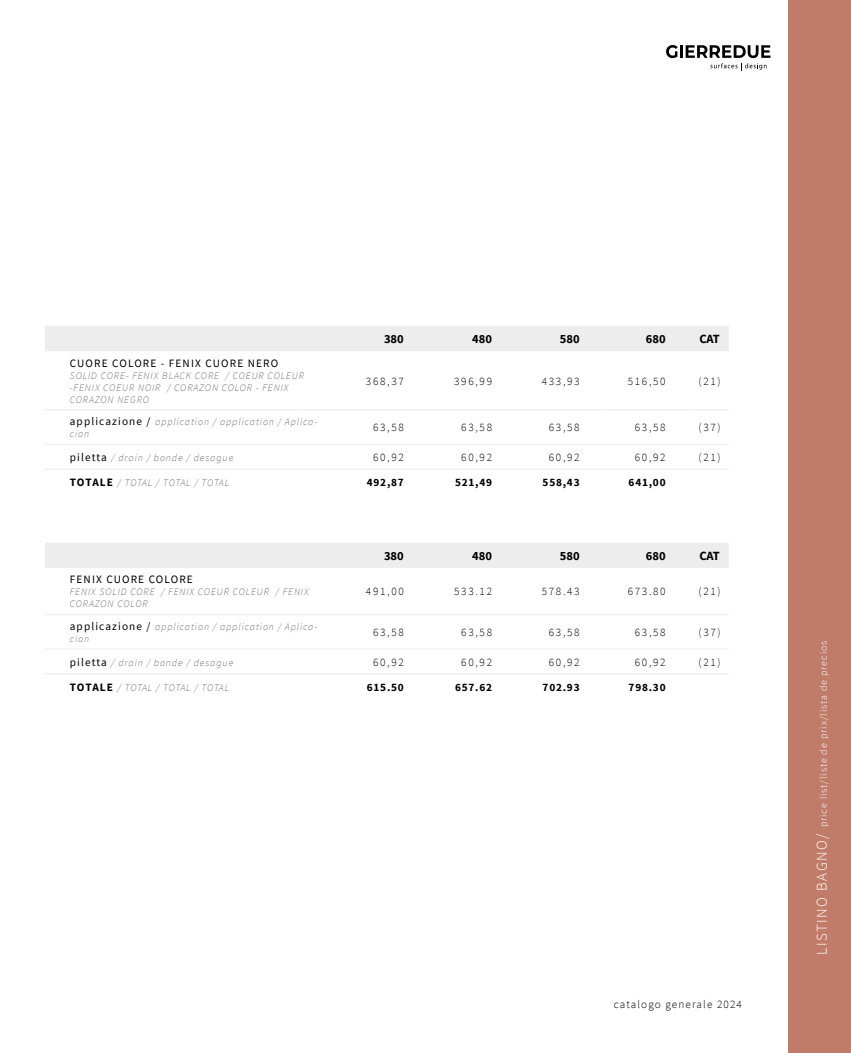
<style>
.page{position:relative;width:851px;height:1053px;background:#fff}
.page>*{position:absolute;margin:0;border:0;box-sizing:border-box;transform-origin:0 0}
.t1{font:700 12.5px "Source Sans Pro";color:#000}
.t2{font:300 11.25px "Source Sans Pro";letter-spacing:.15em;color:#000}
.t3{font:700 11.25px "Source Sans Pro";letter-spacing:.07em;color:#000}
.t4{font:11.25px "Source Sans Pro";letter-spacing:.1em;color:#000}
.t5{font:300 11.25px "Source Sans Pro";letter-spacing:.1em;color:#000}
.t6{font:italic 300 10px/12px "Source Sans Pro";letter-spacing:.09em;color:#706f6f}
.t7{font:300 10px "Source Sans Pro";letter-spacing:.1em;color:#fff}
.t8{font:italic 300 10px "Source Sans Pro";letter-spacing:.065em;color:#706f6f}
.s1{font-weight:400;font-style:normal;font-size:11.25px;color:#000}
.s2{font-weight:700;font-style:normal;font-size:11.25px;color:#000}
.s3{font-size:15px}
</style>
<div class="page">
<div style="left:788px;top:0;width:62px;height:1052px;background:#c07c69"></div>
<div style="left:45px;top:326px;width:683px;height:25px;background:#ededed"></div>
<hr style="left:45px;top:468px;width:257px;height:2px;background:#ededed">
<hr style="left:302px;top:468px;width:31px;height:2px;background:#ededed">
<hr style="left:333px;top:468px;width:95px;height:2px;background:#ededed">
<hr style="left:428px;top:468px;width:89px;height:2px;background:#ededed">
<hr style="left:517px;top:468px;width:87px;height:2px;background:#ededed">
<hr style="left:604px;top:468px;width:86px;height:2px;background:#ededed">
<hr style="left:690px;top:468px;width:38px;height:2px;background:#ededed">
<hr style="left:517px;top:409px;width:87px;height:1px;background:#ededed">
<hr style="left:604px;top:409px;width:86px;height:1px;background:#ededed">
<hr style="left:690px;top:409px;width:38px;height:1px;background:#ededed">
<hr style="left:517px;top:444px;width:87px;height:1px;background:#ededed">
<hr style="left:604px;top:444px;width:86px;height:1px;background:#ededed">
<hr style="left:690px;top:444px;width:38px;height:1px;background:#ededed">
<hr style="left:45px;top:409px;width:257px;height:1px;background:#ededed">
<hr style="left:302px;top:409px;width:31px;height:1px;background:#ededed">
<hr style="left:333px;top:409px;width:95px;height:1px;background:#ededed">
<hr style="left:428px;top:409px;width:89px;height:1px;background:#ededed">
<hr style="left:45px;top:444px;width:257px;height:1px;background:#ededed">
<hr style="left:302px;top:444px;width:31px;height:1px;background:#ededed">
<hr style="left:333px;top:444px;width:95px;height:1px;background:#ededed">
<hr style="left:428px;top:444px;width:89px;height:1px;background:#ededed">
<div style="left:45px;top:543px;width:683px;height:25px;background:#ededed"></div>
<hr style="left:45px;top:673px;width:257px;height:1px;background:#ededed">
<hr style="left:302px;top:673px;width:31px;height:1px;background:#ededed">
<hr style="left:333px;top:673px;width:95px;height:1px;background:#ededed">
<hr style="left:428px;top:673px;width:89px;height:1px;background:#ededed">
<hr style="left:517px;top:673px;width:87px;height:1px;background:#ededed">
<hr style="left:604px;top:673px;width:86px;height:1px;background:#ededed">
<hr style="left:690px;top:673px;width:38px;height:1px;background:#ededed">
<hr style="left:517px;top:614px;width:87px;height:1px;background:#ededed">
<hr style="left:604px;top:614px;width:86px;height:1px;background:#ededed">
<hr style="left:690px;top:614px;width:38px;height:1px;background:#ededed">
<hr style="left:517px;top:648px;width:87px;height:1px;background:#ededed">
<hr style="left:604px;top:648px;width:86px;height:1px;background:#ededed">
<hr style="left:690px;top:648px;width:38px;height:1px;background:#ededed">
<hr style="left:45px;top:614px;width:257px;height:1px;background:#ededed">
<hr style="left:302px;top:614px;width:31px;height:1px;background:#ededed">
<hr style="left:333px;top:614px;width:95px;height:1px;background:#ededed">
<hr style="left:428px;top:614px;width:89px;height:1px;background:#ededed">
<hr style="left:45px;top:648px;width:257px;height:1px;background:#ededed">
<hr style="left:302px;top:648px;width:31px;height:1px;background:#ededed">
<hr style="left:333px;top:648px;width:95px;height:1px;background:#ededed">
<hr style="left:428px;top:648px;width:89px;height:1px;background:#ededed">
<svg style="left:666px;top:45px;width:104px;height:25px"></svg>
<p class="t1" style="left:384px;top:330px;width:21px">380</p>
<p class="t1" style="left:472px;top:330px;width:21px">480</p>
<p class="t1" style="left:559px;top:330px;width:21px">580</p>
<p class="t1" style="left:645px;top:330px;width:21px">680</p>
<p class="t1" style="left:699px;top:330px;width:22px">CAT</p>
<p class="t4" style="left:70px;top:356px;width:210px">CUORE COLORE - FENIX CUORE NERO</p>
<p class="t6" style="left:70px;top:369px;width:236px">SOLID CORE- FENIX BLACK CORE / COEUR COLEUR -FENIX COEUR NOIR / CORAZON COLOR - FENIX<br>CORAZON NEGRO</p>
<p class="t2" style="left:366px;top:374px;width:39px">368,37</p>
<p class="t2" style="left:454px;top:374px;width:39px">396,99</p>
<p class="t2" style="left:541px;top:374px;width:39px">433,93</p>
<p class="t2" style="left:627px;top:374px;width:39px">516,50</p>
<p class="t2" style="left:698px;top:374px;width:24px">(21)</p>
<p class="t6" style="left:70px;top:416px;width:249px"><span class="s1">applicazione /</span> application / application / Aplica&shy;cion</p>
<p class="t2" style="left:373px;top:420px;width:32px">63,58</p>
<p class="t2" style="left:461px;top:420px;width:32px">63,58</p>
<p class="t2" style="left:548px;top:420px;width:32px">63,58</p>
<p class="t2" style="left:634px;top:420px;width:32px">63,58</p>
<p class="t2" style="left:698px;top:420px;width:24px">(37)</p>
<p class="t6" style="left:70px;top:451px;width:165px"><span class="s1">piletta</span> / drain / bonde / desague</p>
<p class="t2" style="left:373px;top:450px;width:32px">60,92</p>
<p class="t2" style="left:461px;top:450px;width:32px">60,92</p>
<p class="t2" style="left:548px;top:450px;width:32px">60,92</p>
<p class="t2" style="left:634px;top:450px;width:32px">60,92</p>
<p class="t2" style="left:698px;top:450px;width:24px">(21)</p>
<p class="t8" style="left:70px;top:476px;width:161px"><span class="s2">TOTALE</span> / TOTAL / TOTAL / TOTAL</p>
<p class="t3" style="left:367px;top:474px;width:39px">492,87</p>
<p class="t3" style="left:455px;top:474px;width:39px">521,49</p>
<p class="t3" style="left:542px;top:474px;width:39px">558,43</p>
<p class="t3" style="left:628px;top:474px;width:39px">641,00</p>
<p class="t1" style="left:384px;top:547px;width:21px">380</p>
<p class="t1" style="left:472px;top:547px;width:21px">480</p>
<p class="t1" style="left:559px;top:547px;width:21px">580</p>
<p class="t1" style="left:645px;top:547px;width:21px">680</p>
<p class="t1" style="left:699px;top:547px;width:22px">CAT</p>
<p class="t4" style="left:70px;top:572px;width:124px">FENIX CUORE COLORE</p>
<p class="t6" style="left:70px;top:586px;width:240px">FENIX SOLID CORE / FENIX COEUR COLEUR / FENIX<br>CORAZON COLOR</p>
<p class="t2" style="left:366px;top:584px;width:39px">491,00</p>
<p class="t2" style="left:454px;top:584px;width:39px">533.12</p>
<p class="t2" style="left:541px;top:584px;width:39px">578.43</p>
<p class="t2" style="left:627px;top:584px;width:39px">673.80</p>
<p class="t2" style="left:698px;top:584px;width:24px">(21)</p>
<p class="t6" style="left:70px;top:620px;width:249px"><span class="s1">applicazione /</span> application / application / Aplica&shy;cion</p>
<p class="t2" style="left:373px;top:625px;width:32px">63,58</p>
<p class="t2" style="left:461px;top:625px;width:32px">63,58</p>
<p class="t2" style="left:548px;top:625px;width:32px">63,58</p>
<p class="t2" style="left:634px;top:625px;width:32px">63,58</p>
<p class="t2" style="left:698px;top:625px;width:24px">(37)</p>
<p class="t6" style="left:70px;top:656px;width:165px"><span class="s1">piletta</span> / drain / bonde / desague</p>
<p class="t2" style="left:373px;top:655px;width:32px">60,92</p>
<p class="t2" style="left:461px;top:655px;width:32px">60,92</p>
<p class="t2" style="left:548px;top:655px;width:32px">60,92</p>
<p class="t2" style="left:634px;top:655px;width:32px">60,92</p>
<p class="t2" style="left:698px;top:655px;width:24px">(21)</p>
<p class="t8" style="left:70px;top:681px;width:161px"><span class="s2">TOTALE</span> / TOTAL / TOTAL / TOTAL</p>
<p class="t3" style="left:367px;top:679px;width:39px">615.50</p>
<p class="t3" style="left:455px;top:679px;width:39px">657.62</p>
<p class="t3" style="left:542px;top:679px;width:39px">702.93</p>
<p class="t3" style="left:628px;top:679px;width:39px">798.30</p>
<p class="t5" style="left:613px;top:997px;width:130px">catalogo generale 2024</p>
<p class="t7" style="left:817px;top:954px;width:315px;rotate:-90deg"><span class="s3">LISTINO BAGNO/</span> price list/liste de prix/lista de precios</p>
</div>
